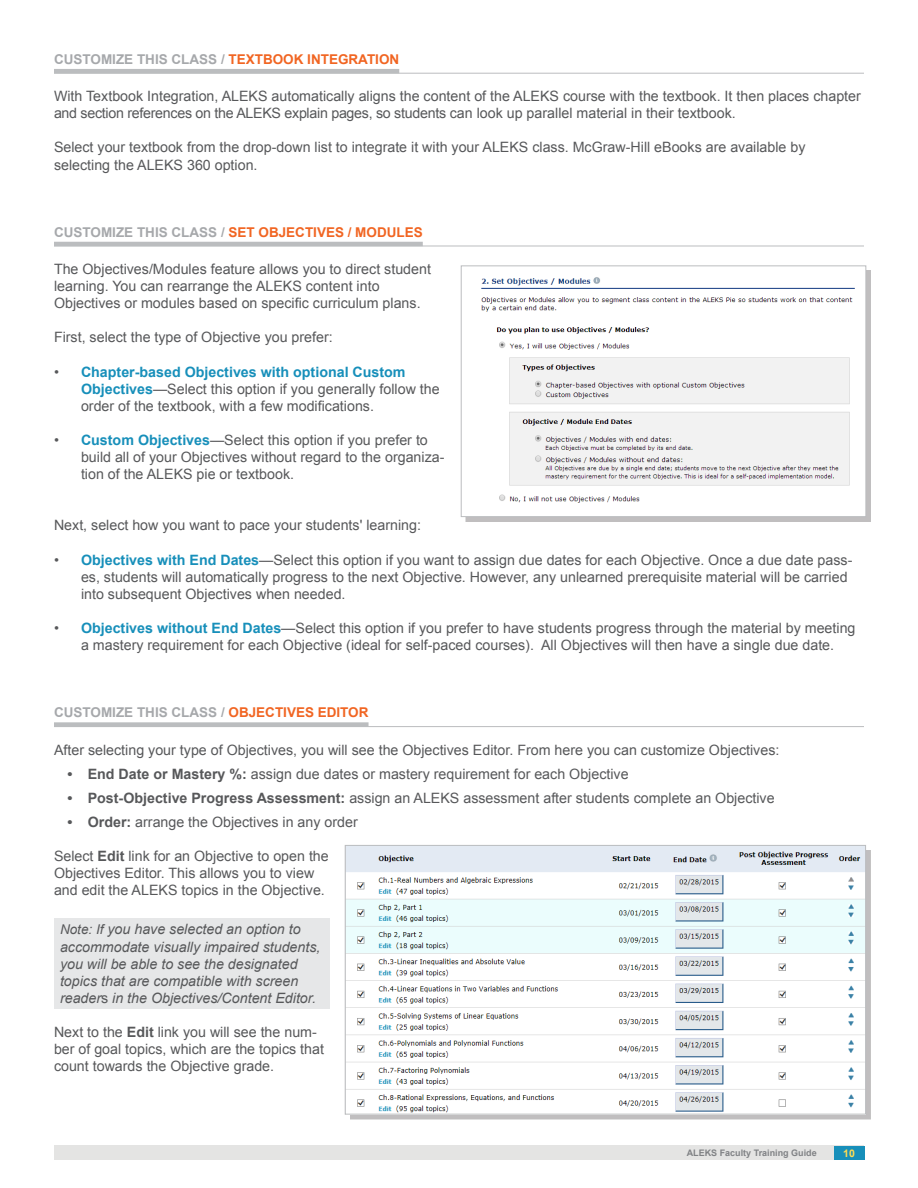
<style>
.page{position:relative;width:918px;height:1188px;background:#fff}
.page>*{position:absolute;margin:0;border:0;box-sizing:border-box;transform-origin:0 0}
.Content{font:14.25px/17.1px "Arial";color:#57585a}
.Note{font:italic 14.25px/17.1px "Arial";color:#57585a}
.Paragraph_Style_1{font:700 13.5px "Arial";color:#a6a8ab}
.Paragraph_Style_1-2{font:700 13.5px "Arial";color:#f16522}
.t1{font:700 10.5px "Arial";color:#ffdc53}
.t2{font:700 9px "Arial";color:#808285}
.s1{color:#f16522}
.s2{color:#a6a8ab}
.s3{font-weight:700;color:#178fba}
.s4{font-weight:700}
.s5{font-size:13.5px}
.s6{font-style:normal}
</style>
<div class="page">
<div style="left:54px;top:1146px;width:810px;height:14px;background:#e4e4e3"></div>
<div style="left:834px;top:1146px;width:30px;height:14px;background:#178fba"></div>
<hr style="left:54px;top:69px;width:345px;height:4px;background:#bbbdbf">
<hr style="left:54px;top:73px;width:810px;height:1px;background:#bbbdbf">
<hr style="left:54px;top:242px;width:369px;height:4px;background:#bbbdbf">
<hr style="left:54px;top:246px;width:810px;height:1px;background:#bbbdbf">
<div style="left:54px;top:722px;width:315px;height:5px;background:#bbbdbf"></div>
<hr style="left:54px;top:726px;width:810px;height:1px;background:#bbbdbf">
<div style="left:54px;top:918px;width:275px;height:91px;background:#e6e7e8"></div>
<div style="left:466px;top:270px;width:405px;height:252px;background:#c0bebf"></div>
<img style="left:466px;top:270px;width:398px;height:245px">
<div style="left:461px;top:266px;width:405px;height:251px;border:1px solid #bbbdbf"></div>
<div style="left:350px;top:850px;width:521px;height:269px;background:#231f20;opacity:.29"></div>
<img style="left:347px;top:847px;width:517px;height:265px">
<div style="left:345px;top:845px;width:521px;height:269px;border:1px solid #bbbdbf"></div>
<p class="Paragraph_Style_1" style="left:54px;top:50px;width:347px">CUSTOMIZE THIS CLASS / <span class="s1">TEXTBOOK INTEGRATION</span></p>
<p class="Content" style="left:54px;top:88px;width:808px">With Textbook Integration, ALEKS automatically aligns the content of the ALEKS course with the textbook. It then places chapter and section references on the ALEKS explain pages, so students can look up parallel material in their textbook.</p>
<p class="Content" style="left:54px;top:139px;width:753px">Select your textbook from the drop-down list to integrate it with your ALEKS class. McGraw-Hill eBooks are available by selecting the ALEKS 360 option.</p>
<p class="Paragraph_Style_1-2" style="left:54px;top:223px;width:370px"><span class="s2">CUSTOMIZE THIS CLASS /</span> SET OBJECTIVES / MODULES</p>
<p class="Content" style="left:54px;top:261px;width:378px">The Objectives/Modules feature allows you to direct student learning. You can rearrange the ALEKS content into<br>Objectives or modules based on specific curriculum plans.</p>
<p class="Content" style="left:54px;top:329px;width:280px">First, select the type of Objective you prefer:</p>
<p class="Content" style="left:81px;top:363px;width:360px;text-indent:-27px">• <span class="s3">Chapter-based Objectives with optional Custom<br>Objectives</span>—Select this option if you generally follow the order of the textbook, with a few modifications.</p>
<p class="Content" style="left:81px;top:432px;width:365px;text-indent:-27px">• <span class="s3">Custom Objectives</span>—Select this option if you prefer to build all of your Objectives without regard to the organiza&shy;tion of the ALEKS pie or textbook.</p>
<p class="Content" style="left:54px;top:517px;width:369px">Next, select how you want to pace your students' learning:</p>
<p class="Content" style="left:81px;top:551px;width:773px;text-indent:-27px">• <span class="s3">Objectives with End Dates</span>—Select this option if you want to assign due dates for each Objective. Once a due date pass&shy;es, students will automatically progress to the next Objective. However, any unlearned prerequisite material will be carried into subsequent Objectives when needed.</p>
<p class="Content" style="left:54px;top:620px;width:803px;text-align:center">• <span class="s3">Objectives without End Dates</span>—Select this option if you prefer to have students progress through the material by meeting a mastery requirement for each Objective (ideal for self-paced courses). All Objectives will then have a single due date.</p>
<p class="Paragraph_Style_1" style="left:54px;top:703px;width:316px">CUSTOMIZE THIS CLASS / <span class="s1">OBJECTIVES EDITOR</span></p>
<p class="Content" style="left:54px;top:741px;width:727px">After selecting your type of Objectives, you will see the Objectives Editor. From here you can customize Objectives:</p>
<p class="Content" style="left:68px;top:765px;width:563px"><span class="s4">• End Date or Mastery %:</span> assign due dates or mastery requirement for each Objective</p>
<p class="Content" style="left:68px;top:789px;width:709px"><span class="s4">• Post-Objective Progress Assessment:</span> assign an ALEKS assessment after students complete an Objective</p>
<p class="Content" style="left:68px;top:813px;width:292px"><span class="s4">• Order:</span> arrange the Objectives in any order</p>
<p class="Content" style="left:54px;top:847px;width:276px">Select <span class="s4">Edit</span> link for an Objective to open the<br>Objectives Editor. This allows you to view and edit the ALEKS topics in the Objective.</p>
<p class="Note" style="left:60px;top:921px;width:262px"><span class="s5">Note: If</span> you have selected an option to accommodate visually impaired students, you will be able to see the designated topics that are compatible with screen reader<span class="s6">s</span> in the Objectives/Content Editor.</p>
<p class="Content" style="left:54px;top:1024px;width:272px">Next to the <span class="s4">Edit</span> link you will see the num&shy;ber of goal topics, which are the topics that count towards the Objective grade.</p>
<p class="t2" style="left:687px;top:1147px;width:132px">ALEKS Faculty Training Guide</p>
<p class="t1" style="left:843px;top:1146px;width:13px">10</p>
</div>
